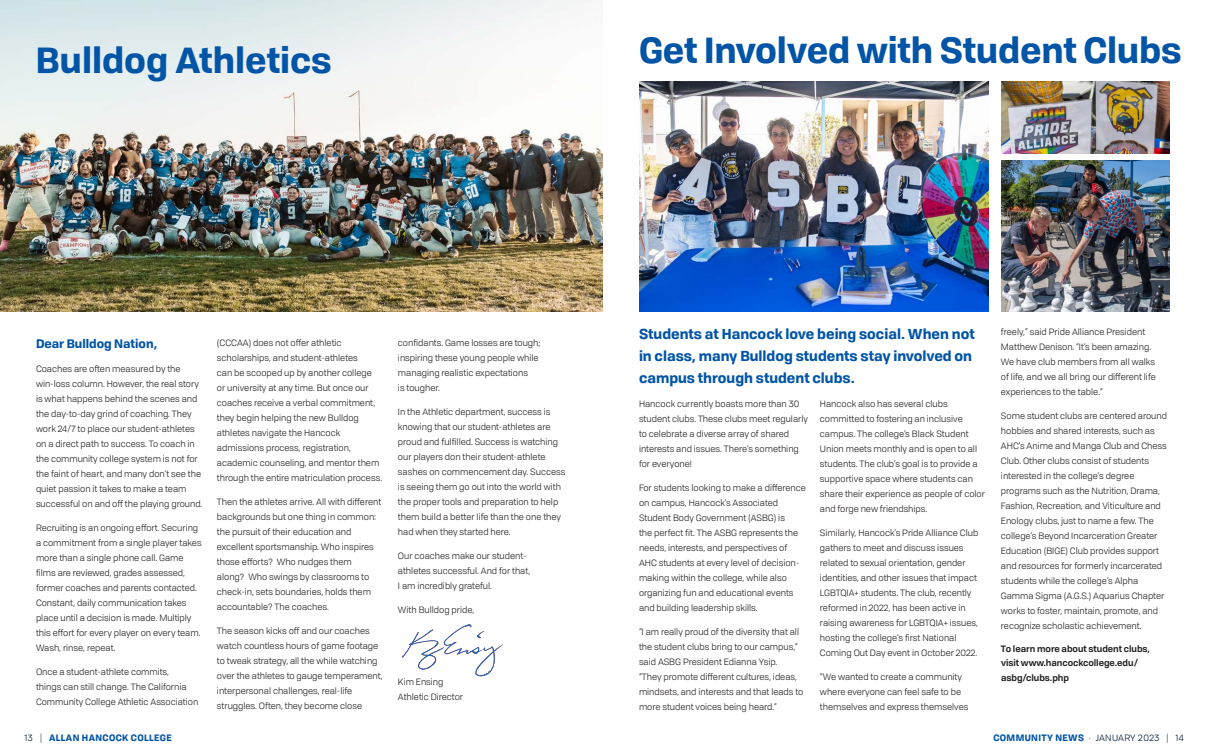
<style>
.page{position:relative;width:1206px;height:756px;background:#fff}
.page>*{position:absolute;margin:0;border:0;box-sizing:border-box;transform-origin:0 0}
.t1{font:700 35.2px "Tofino Pro Personal";letter-spacing:-.005em;color:#0154a6}
.Intro_Paragraph{font:700 14px/21.8px "Tofino Pro Personal";color:#0154a6}
.Body_Copy{font:700 12px "Tofino Pro Personal";color:#0154a6}
.Body_Copy-2{font:9px/15px "Tofino Pro Personal";color:#231f20}
.Body_Copy-3{font:600 9px/13.8px "Tofino Pro Personal";letter-spacing:-.005em;color:#231f20}
.t2{font:9px "Tofino Pro Personal";letter-spacing:.04em;color:#001932}
.t3{font:700 9px "Tofino Pro Personal";letter-spacing:.04em;color:#0154a6}
.s1{font-weight:400;color:#001932}
.s2{font-weight:700;color:#0154a6}
.s3{color:#0154a6}
</style>
<div class="page">
<img style="left:401px;top:624px;width:102px;height:53px">
<img style="left:0;top:0;width:603px;height:311px">
<img style="left:639px;top:81px;width:350px;height:230px">
<img style="left:1001px;top:81px;width:169px;height:72px">
<img style="left:1001px;top:161px;width:169px;height:150px">
<p class="t1" style="left:36px;top:31px;width:297px">Bulldog Athletics</p>
<p class="t1" style="left:639px;top:21px;width:544px">Get Involved with Student Clubs</p>
<p class="Body_Copy" style="left:36px;top:334px;width:123px">Dear Bulldog Nation,</p>
<p class="Body_Copy-2" style="left:36px;top:360px;width:168px">Coaches are often measured by the win-loss column. However, the real story is what happens behind the scenes and the day-to-day grind of coaching. They work 24/7 to place our student-athletes on a direct path to success. To coach in the community college system is not for the faint of heart, and many don’t see the quiet passion it takes to make a team successful on and off the playing ground.</p>
<p class="Body_Copy-2" style="left:36px;top:519px;width:167px">Recruiting is an ongoing effort. Securing a commitment from a single player takes more than a single phone call. Game films are reviewed, grades assessed, former coaches and parents contacted.<br>Constant, daily communication takes place until a decision is made. Multiply this effort for every player on every team.<br>Wash, rinse, repeat.</p>
<p class="Body_Copy-2" style="left:36px;top:664px;width:164px">Once a student-athlete commits,<br>things can still change. The California<br>Community College Athletic Association</p>
<p class="Body_Copy-2" style="left:217px;top:334px;width:167px">(CCCAA) does not offer athletic scholarships, and student-athletes<br>can be scooped up by another college or university at any time. But once our coaches receive a verbal commitment, they begin helping the new Bulldog athletes navigate the Hancock admissions process, registration, academic counseling, and mentor them through the entire matriculation process.</p>
<p class="Body_Copy-2" style="left:217px;top:493px;width:166px">Then the athletes arrive. All with different backgrounds but one thing in common: the pursuit of their education and excellent sportsmanship. Who inspires those efforts? Who nudges them along? Who swings by classrooms to check-in, sets boundaries, holds them accountable? The coaches.</p>
<p class="Body_Copy-2" style="left:217px;top:622px;width:167px">The season kicks off and our coaches watch countless hours of game footage to tweak strategy, all the while watching over the athletes to gauge temperament, interpersonal challenges, real-life struggles. Often, they become close</p>
<p class="Body_Copy-2" style="left:398px;top:334px;width:144px">confidants. Game losses are tough; inspiring these young people while managing realistic expectations<br>is tougher.</p>
<p class="Body_Copy-2" style="left:398px;top:403px;width:169px">In the Athletic department, success is knowing that our student-athletes are proud and fulfilled. Success is watching our players don their student-athlete sashes on commencement day. Success is seeing them go out into the world with the proper tools and preparation to help them build a better life than the one they had when they started here.</p>
<p class="Body_Copy-2" style="left:398px;top:547px;width:134px">Our coaches make our student&shy;athletes successful. And for that,<br>I am incredibly grateful.</p>
<p class="Body_Copy-2" style="left:398px;top:601px;width:78px">With Bulldog pride,</p>
<p class="Body_Copy-2" style="left:398px;top:673px;width:67px">Kim Ensing<br>Athletic Director</p>
<p class="Intro_Paragraph" style="left:639px;top:322px;width:337px">Students at Hancock love being social. When not in class, many Bulldog students stay involved on campus through student clubs.</p>
<p class="Body_Copy-2" style="left:639px;top:395px;width:170px">Hancock currently boasts more than 30 student clubs. These clubs meet regularly to celebrate a diverse array of shared interests and issues. There’s something for everyone!</p>
<p class="Body_Copy-2" style="left:639px;top:479px;width:168px">For students looking to make a difference on campus, Hancock’s Associated Student Body Government (ASBG) is<br>the perfect fit. The ASBG represents the needs, interests, and perspectives of AHC students at every level of decision&shy;making within the college, while also organizing fun and educational events and building leadership skills.</p>
<p class="Body_Copy-2" style="left:639px;top:623px;width:166px">“I am really proud of the diversity that all the student clubs bring to our campus,” said ASBG President Edianna Ysip.<br>“They promote different cultures, ideas, mindsets, and interests and that leads to more student voices being heard.”</p>
<p class="Body_Copy-2" style="left:820px;top:395px;width:166px">Hancock also has several clubs committed to fostering an inclusive campus. The college’s Black Student Union meets monthly and is open to all students. The club’s goal is to provide a supportive space where students can share their experience as people of color and forge new friendships.</p>
<p class="Body_Copy-2" style="left:820px;top:524px;width:160px">Similarly, Hancock’s Pride Alliance Club gathers to meet and discuss issues related to sexual orientation, gender identities, and other issues that impact LGBTQIA+ students. The club, recently reformed in 2022, has been active in raising awareness for LGBTQIA+ issues, hosting the college’s first National Coming Out Day event in October 2022.</p>
<p class="Body_Copy-2" style="left:820px;top:668px;width:150px">“We wanted to create a community where everyone can feel safe to be themselves and express themselves</p>
<p class="Body_Copy-2" style="left:1001px;top:324px;width:156px">freely,” said Pride Alliance President Matthew Denison. “It’s been amazing.<br>We have club members from all walks of life, and we all bring our different life experiences to the table.”</p>
<p class="Body_Copy-2" style="left:1001px;top:408px;width:167px">Some student clubs are centered around hobbies and shared interests, such as AHC’s Anime and Manga Club and Chess Club. Other clubs consist of students interested in the college’s degree programs such as the Nutrition, Drama, Fashion, Recreation, and Viticulture and Enology clubs, just to name a few. The college’s Beyond Incarceration Greater Education (BIGE) Club provides support and resources for formerly incarcerated students while the college’s Alpha Gamma Sigma (A.G.S.) Aquarius Chapter works to foster, maintain, promote, and recognize scholastic achievement.</p>
<p class="Body_Copy-3" style="left:1001px;top:642px;width:151px">To learn more about student clubs, visit www.hancockcollege.edu/</p>
<p class="Body_Copy-3" style="left:1001px;top:670px;width:70px">asbg/clubs.php</p>
<p class="t3" style="left:25px;top:731px;width:149px"><span class="s1">13 |</span> ALLAN HANCOCK COLLEGE</p>
<p class="t2" style="left:993px;top:731px;width:192px"><span class="s2">COMMUNITY NEWS</span> <span class="s3">·</span> JANUARY 2023 | 14</p>
</div>
